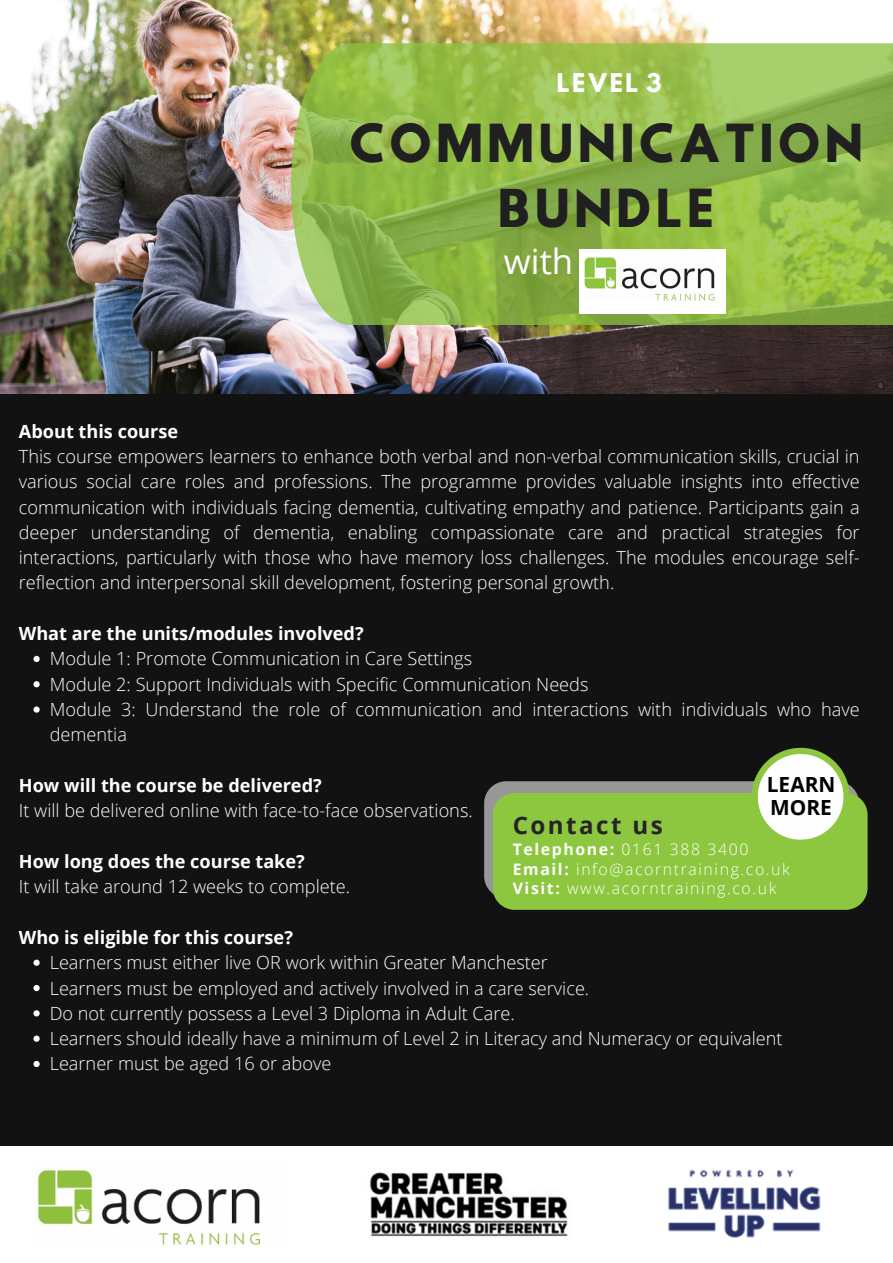
<style>
.page{position:relative;width:893px;height:1263px;background:#121212}
.page>*{position:absolute;margin:0;border:0;box-sizing:border-box;transform-origin:0 0}
.t1{font:46.5px/64.9px "Hussar Bd";letter-spacing:.06em;color:#212020;text-align:center}
.t2{font:34.72px "Open Sans";color:#fff}
.t3{font:700 24.15px "Open Sans";letter-spacing:.1em;color:#262327}
.t4{font:22.88px "Hussar Bd";letter-spacing:.06em;color:#fff}
.t5{font:700 20.85px/22.7px "Open Sans";color:#000}
.t6{font:300 18.15px/25.3px "Open Sans";color:#fff}
.t7{font:700 18.15px "Open Sans";color:#fff}
.t8{font:300 15.83px "Open Sans";letter-spacing:.1em;color:#fff}
.s1{font-weight:700}
</style>
<div class="page">
<img style="left:0;top:0;width:893px;height:393px">
<svg style="left:291px;top:43px;width:602px;height:282px"></svg>
<img style="left:580px;top:249px;width:145px;height:64px">
<svg style="left:33px;top:656px;width:7px;height:6px"></svg>
<svg style="left:33px;top:681px;width:7px;height:6px"></svg>
<svg style="left:33px;top:706px;width:7px;height:7px"></svg>
<svg style="left:33px;top:960px;width:7px;height:6px"></svg>
<svg style="left:33px;top:985px;width:7px;height:6px"></svg>
<svg style="left:33px;top:1010px;width:7px;height:6px"></svg>
<svg style="left:33px;top:1035px;width:7px;height:7px"></svg>
<svg style="left:33px;top:1061px;width:7px;height:6px"></svg>
<div style="left:0;top:1146px;width:893px;height:117px;background:#fff"></div>
<div style="left:484px;top:781px;width:375px;height:117px;background:#989797;border-radius:22px"></div>
<div style="left:492px;top:793px;width:375px;height:117px;background:#8dc73f;border-radius:22px"></div>
<div style="left:751px;top:748px;width:98px;height:98px;background:#8dc73f;border-radius:50%"></div>
<div style="left:757px;top:754px;width:86px;height:86px;background:#fefefe;border-radius:50%"></div>
<img style="left:37px;top:1169px;width:224px;height:77px">
<img style="left:370px;top:1172px;width:198px;height:65px">
<img style="left:668px;top:1169px;width:153px;height:69px">
<p class="t4" style="left:556px;top:71px;width:107px">LEVEL 3</p>
<p class="t1" style="left:348px;top:116px;width:517px">COMMUNICATION<br>BUNDLE</p>
<p class="t2" style="left:504px;top:237px;width:71px">with</p>
<h3 class="t6" style="left:19px;top:418px;width:842px"><span class="s1">About this course<br></span>This course empowers learners to enhance both verbal and non-verbal communication skills, crucial in various social care roles and professions. The programme provides valuable insights into effective communication with individuals facing dementia, cultivating empathy and patience. Participants gain a deeper understanding of dementia, enabling compassionate care and practical strategies for interactions, particularly with those who have memory loss challenges. The modules encourage self&shy;reflection and interpersonal skill development, fostering personal growth.</h3>
<h1 class="t7" style="left:19px;top:621px;width:346px">What are the units/modules involved?</h1>
<h2 class="t6" style="left:50px;top:646px;width:424px">Module 1: Promote Communication in Care Settings</h2>
<h5 class="t6" style="left:50px;top:671px;width:540px">Module 2: Support Individuals with Specific Communication Needs</h5>
<h4 class="t6" style="left:50px;top:696px;width:811px">Module 3: Understand the role of communication and interactions with individuals who have dementia</h4>
<p class="t6" style="left:19px;top:772px;width:455px"><span class="s1">How will the course be delivered?<br></span>It will be delivered online with face-to-face observations.</p>
<p class="t6" style="left:19px;top:848px;width:333px"><span class="s1">How long does the course take?<br></span>It will take around 12 weeks to complete.</p>
<p class="t7" style="left:19px;top:924px;width:276px">Who is eligible for this course?</p>
<h5 class="t6" style="left:50px;top:949px;width:500px">Learners must either live OR work within Greater Manchester</h5>
<h5 class="t6" style="left:50px;top:975px;width:541px">Learners must be employed and actively involved in a care service.</h5>
<h4 class="t6" style="left:50px;top:1000px;width:466px">Do not currently possess a Level 3 Diploma in Adult Care.</h4>
<p class="t6" style="left:50px;top:1025px;width:734px">Learners should ideally have a minimum of Level 2 in Literacy and Numeracy or equivalent</p>
<p class="t6" style="left:50px;top:1051px;width:283px">Learner must be aged 16 or above</p>
<p class="t5" style="left:767px;top:773px;width:70px">LEARN<br>MORE</p>
<p class="t3" style="left:513px;top:808px;width:152px">Contact us</p>
<p class="t8" style="left:513px;top:838px;width:237px"><span class="s1">Telephone:</span> 0161 388 3400</p>
<p class="t8" style="left:513px;top:858px;width:279px"><span class="s1">Email:</span> info@acorntraining.co.uk</p>
<h3 class="t8" style="left:513px;top:877px;width:265px"><span class="s1">Visit:</span> www.acorntraining.co.uk</h3>
</div>
